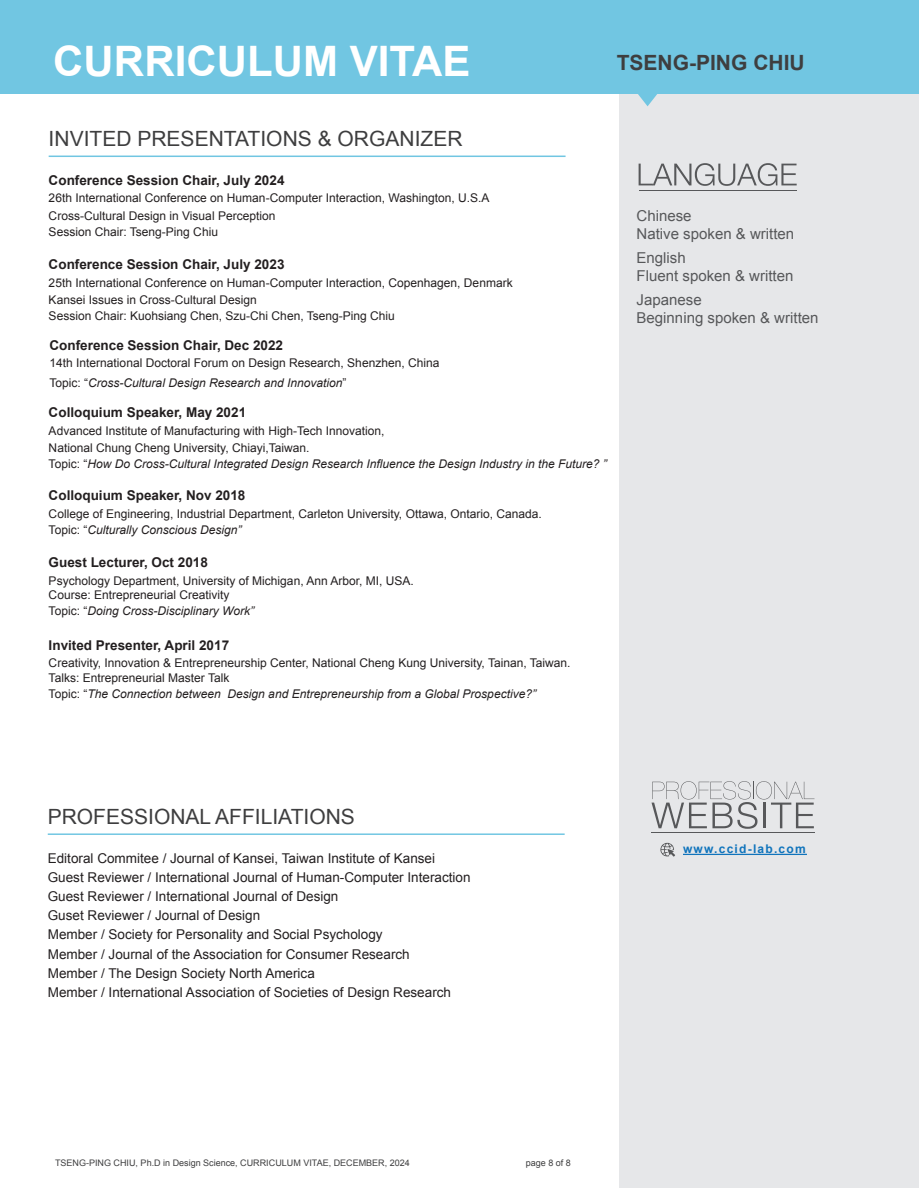
<style>
.page{position:relative;width:919px;height:1188px;background:#fff}
.page>*{position:absolute;margin:0;border:0;box-sizing:border-box;transform-origin:0 0}
.t1{font:700 42px "Arial";color:#fff}
.t2{font:21px "Arial";color:#3e3e3f}
.t3{font:700 21px "Arial";color:#3e3e3f}
.t4{font:15px/18px "Arial";color:#57585a}
.t5{font:13.5px/19.2px "Arial";color:#231f20}
.t6{font:700 13.5px "Arial";color:#231f20}
.t7{font:12px/17.4px "Arial";color:#231f20}
.t8{font:italic 12px "Arial";color:#231f20}
.t9{font:700 12px "Arial";letter-spacing:.1em;color:#1074bc}
.t10{font:9px "Arial";color:#3e3e3f}
.s1{font-style:italic}
.s2{font-style:normal}
</style>
<div class="page">
<div style="left:618px;top:93px;width:300px;height:1095px;background:#e6e7e9"></div>
<svg style="left:638px;top:163px;width:158px;height:23px"></svg>
<hr style="left:638px;top:190px;width:158px;height:1px;background:#57585a">
<hr style="left:49px;top:156px;width:516px;height:1px;background:#71c6e2">
<div style="left:0;top:0;width:918px;height:93px;background:#71c6e2"></div>
<svg style="left:636px;top:93px;width:22px;height:13px"></svg>
<hr style="left:48px;top:833px;width:516px;height:2px;background:#71c6e2">
<svg style="left:660px;top:843px;width:14px;height:14px"></svg>
<hr style="left:682px;top:854px;width:124px;height:1px;background:#1074bc">
<hr style="left:650px;top:832px;width:164px;height:1px;background:#57585a">
<svg style="left:651px;top:781px;width:163px;height:48px"></svg>
<h1 class="t1" style="left:53px;top:34px;width:418px">CURRICULUM VITAE</h1>
<h2 class="t3" style="left:616px;top:49px;width:189px">TSENG-PING CHIU</h2>
<h2 class="t2" style="left:49px;top:125px;width:415px">INVITED PRESENTATIONS &amp; ORGANIZER</h2>
<p class="t6" style="left:49px;top:171px;width:237px">Conference Session Chair, July 2024</p>
<p class="t7" style="left:49px;top:190px;width:442px">26th International Conference on Human-Computer Interaction, Washington, U.S.A<br>Cross-Cultural Design in Visual Perception</p>
<p class="t7" style="left:49px;top:223px;width:171px">Session Chair: Tseng-Ping Chiu</p>
<p class="t6" style="left:49px;top:256px;width:237px">Conference Session Chair, July 2023</p>
<p class="t7" style="left:49px;top:274px;width:465px">25th International Conference on Human-Computer Interaction, Copenhagen, Denmark<br>Kansei Issues in Cross-Cultural Design</p>
<p class="t7" style="left:49px;top:308px;width:347px">Session Chair: Kuohsiang Chen, Szu-Chi Chen, Tseng-Ping Chiu</p>
<p class="t6" style="left:49px;top:336px;width:235px">Conference Session Chair, Dec 2022</p>
<p class="t7" style="left:49px;top:354px;width:391px;line-height:19.2px">14th International Doctoral Forum on Design Research, Shenzhen, China<br>Topic: “<span class="s1">Cross-Cultural Design Research and Innovation</span>”</p>
<p class="t6" style="left:49px;top:403px;width:199px">Colloquium Speaker, May 2021</p>
<p class="t7" style="left:49px;top:422px;width:337px">Advanced Institute of Manufacturing with High-Tech Innovation,<br>National Chung Cheng University, Chiayi,Taiwan.</p>
<p class="t8" style="left:49px;top:456px;width:559px"><span class="s2">Topic: “</span>How Do Cross-Cultural Integrated Design Research Influence the Design Industry in the Future? ”</p>
<p class="t6" style="left:49px;top:487px;width:198px">Colloquium Speaker, Nov 2018</p>
<p class="t7" style="left:49px;top:505px;width:494px;line-height:16.2px">College of Engineering, Industrial Department, Carleton University, Ottawa, Ontario, Canada.<br>Topic: “<span class="s1">Culturally Conscious Design”</span></p>
<p class="t6" style="left:49px;top:554px;width:161px">Guest Lecturer, Oct 2018</p>
<p class="t7" style="left:49px;top:573px;width:366px;line-height:14.4px">Psychology Department, University of Michigan, Ann Arbor, MI, USA.<br>Course: Entrepreneurial Creativity</p>
<p class="t8" style="left:49px;top:603px;width:207px"><span class="s2">Topic: “</span>Doing Cross-Disciplinary Work”</p>
<p class="t6" style="left:49px;top:636px;width:182px">Invited Presenter, April 2017</p>
<p class="t7" style="left:49px;top:656px;width:523px;line-height:14.4px">Creativity, Innovation &amp; Entrepreneurship Center, National Cheng Kung University, Tainan, Taiwan.<br>Talks: Entrepreneurial Master Talk</p>
<p class="t8" style="left:49px;top:686px;width:488px"><span class="s2">Topic: “</span>The Connection between Design and Entrepreneurship from a Global Prospective?”</p>
<p class="t4" style="left:636px;top:206px;width:159px">Chinese<br>Native spoken &amp; written</p>
<p class="t4" style="left:636px;top:248px;width:158px">English<br>Fluent spoken &amp; written</p>
<p class="t4" style="left:636px;top:290px;width:183px">Japanese<br>Beginning spoken &amp; written</p>
<h2 class="t2" style="left:48px;top:803px;width:308px">PROFESSIONAL AFFILIATIONS</h2>
<p class="t5" style="left:48px;top:848px;width:424px">Editoral Commitee / Journal of Kansei, Taiwan Institute of Kansei Guest Reviewer / International Journal of Human-Computer Interaction Guest Reviewer / International Journal of Design<br>Guset Reviewer / Journal of Design<br>Member / Society for Personality and Social Psychology<br>Member / Journal of the Association for Consumer Research<br>Member / The Design Society North America<br>Member / International Association of Societies of Design Research</p>
<p class="t9" style="left:682px;top:841px;width:124px">www.ccid-lab.com</p>
<p class="t10" style="left:55px;top:1157px;width:356px">TSENG-PING CHIU, Ph.D in Design Science, CURRICULUM VITAE, DECEMBER, 2024</p>
<p class="t10" style="left:525px;top:1157px;width:47px">page 8 of 8</p>
</div>
